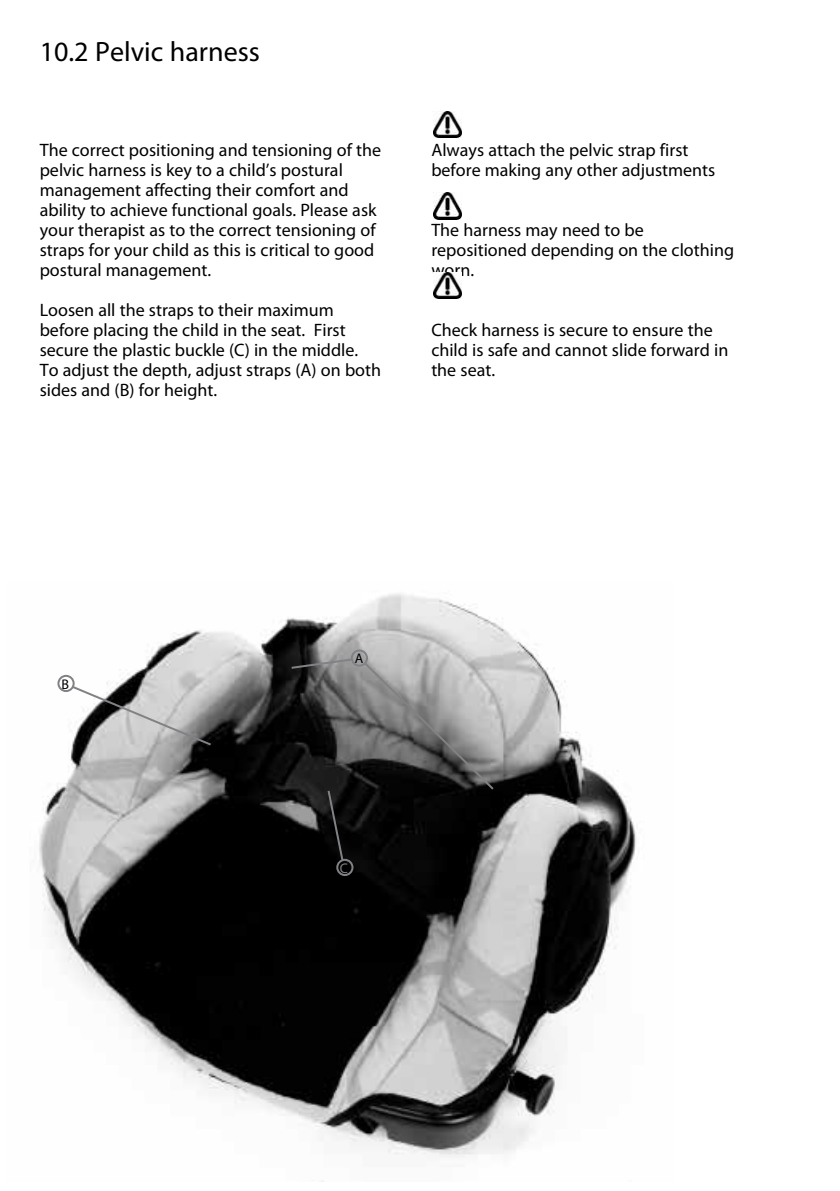
<style>
.page{position:relative;width:840px;height:1191px;background:#fff}
.page>*{position:absolute;margin:0;border:0;box-sizing:border-box;transform-origin:0 0}
.t1{font:28px "Myriad Pro";color:#000}
.t2{font:18px/20px "Myriad Pro";color:#000}
.t3{font:14px "Myriad Pro";color:#000}
.t4{font:14px "Myriad Pro";color:#808285}
</style>
<div class="page">
<img style="left:39px;top:593px;width:598px;height:564px">
<img style="left:433px;top:193px;width:28px;height:26px">
<img style="left:433px;top:272px;width:28px;height:27px">
<svg style="left:71px;top:684px;width:142px;height:63px;background:#a8a8a9"></svg>
<svg style="left:289px;top:657px;width:64px;height:13px"></svg>
<svg style="left:326px;top:788px;width:18px;height:74px"></svg>
<svg style="left:362px;top:661px;width:133px;height:130px;background:#7c7c7c"></svg>
<div style="left:57px;top:675px;width:18px;height:17px;border:2px solid #808285;border-radius:50%"></div>
<div style="left:350px;top:649px;width:18px;height:17px;border:2px solid #808285;border-radius:50%"></div>
<div style="left:336px;top:859px;width:17px;height:17px;border:2px solid #808285;border-radius:50%"></div>
<img style="left:433px;top:111px;width:28px;height:27px">
<h1 class="t1" style="left:40px;top:34px;width:221px">10.2 Pelvic harness</h1>
<p class="t2" style="left:40px;top:140px;width:343px">The correct positioning and tensioning of the pelvic harness is key to a child’s postural management affecting their comfort and ability to achieve functional goals. Please ask your therapist as to the correct tensioning of straps for your child as this is critical to good postural management.</p>
<p class="t2" style="left:40px;top:300px;width:343px">Loosen all the straps to their maximum before placing the child in the seat. First secure the plastic buckle (C) in the middle.<br>To adjust the depth, adjust straps (A) on both sides and (B) for height.</p>
<p class="t2" style="left:431px;top:139px;width:285px">Always attach the pelvic strap first before making any other adjustments</p>
<p class="t2" style="left:431px;top:219px;width:304px">The harness may need to be repositioned depending on the clothing worn.</p>
<p class="t2" style="left:431px;top:319px;width:298px">Check harness is secure to ensure the child is safe and cannot slide forward in the seat.</p>
<p class="t3" style="left:61px;top:675px;width:9px">B</p>
<p class="t3" style="left:354px;top:650px;width:10px">A</p>
<p class="t4" style="left:339px;top:860px;width:10px">C</p>
</div>
